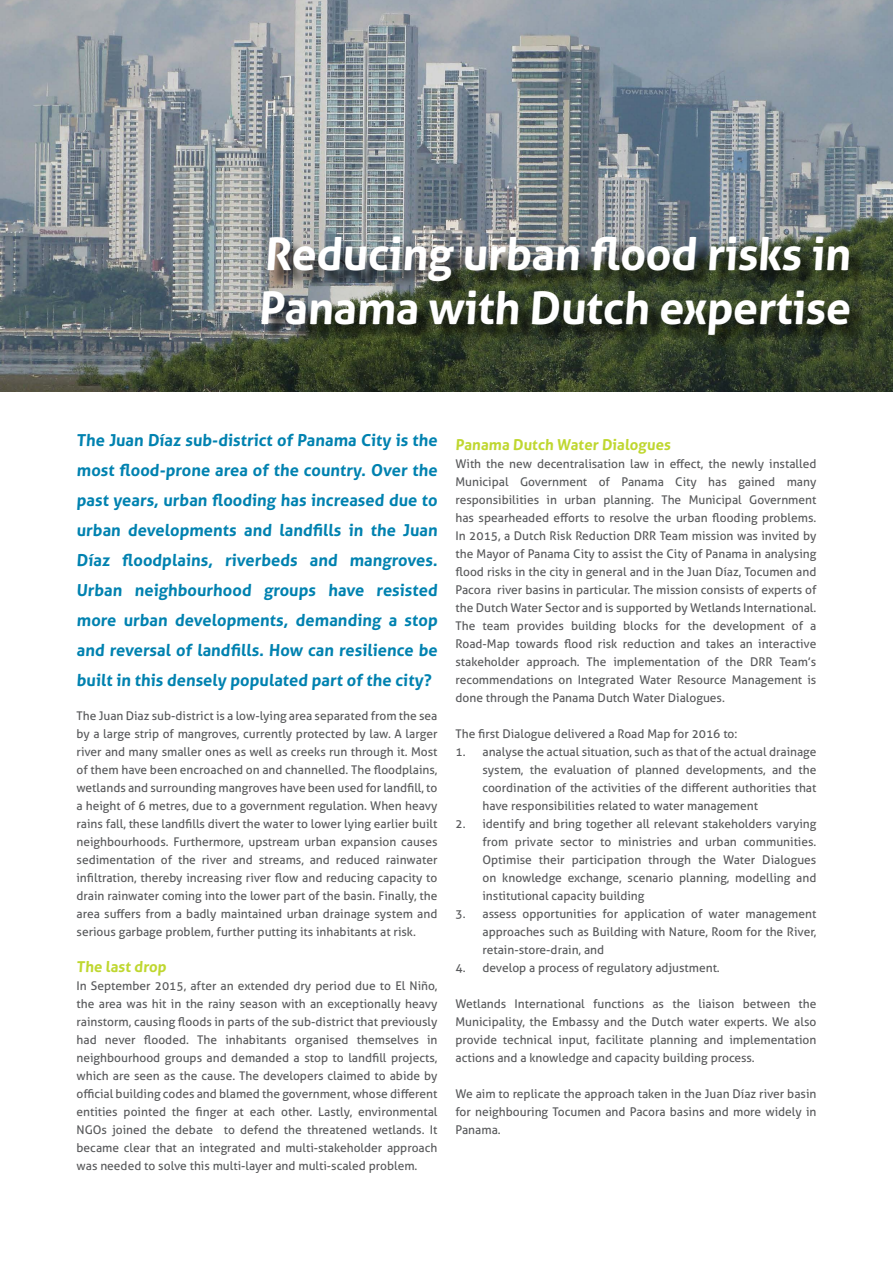
<style>
.page{position:relative;width:893px;height:1263px;background:#fff}
.page>*{position:absolute;margin:0;border:0;box-sizing:border-box;transform-origin:0 0}
.t1{font:700 45px/54px "Aller";color:#fff}
.t2{font:700 16.5px/30px "Aller";color:#0082b0;text-align:justify}
.t3{font:700 15px "Aller";color:#bfd730}
.t4{font:12px/18px "Aller";color:#58595b;text-align:justify}
</style>
<div class="page">
<img style="left:0;top:0;width:893px;height:391px">
<div style="left:264px;top:239px;width:604px;height:114px;background:#000;opacity:.75"></div>
<h1 class="t1" style="left:259px;top:227px;width:597px">Reducing urban flood risks in<br>Panama with Dutch expertise</h1>
<p class="t2" style="left:77px;top:425px;width:364px">The Juan Díaz sub-district of Panama City is the most flood-prone area of the country. Over the past years, urban flooding has increased due to urban developments and landfills in the Juan Díaz floodplains, riverbeds and mangroves.<br>Urban neighbourhood groups have resisted more urban developments, demanding a stop and reversal of landfills. How can resilience be built in this densely populated part of the city?</p>
<p class="t4" style="left:77px;top:707px;width:362px">The Juan Diaz sub-district is a low-lying area separated from the sea by a large strip of mangroves, currently protected by law. A larger river and many smaller ones as well as creeks run through it. Most of them have been encroached on and channelled. The floodplains, wetlands and surrounding mangroves have been used for landfill, to a height of 6 metres, due to a government regulation. When heavy rains fall, these landfills divert the water to lower lying earlier built neighbourhoods. Furthermore, upstream urban expansion causes sedimentation of the river and streams, and reduced rainwater infiltration, thereby increasing river flow and reducing capacity to drain rainwater coming into the lower part of the basin. Finally, the area suffers from a badly maintained urban drainage system and serious garbage problem, further putting its inhabitants at risk.</p>
<p class="t3" style="left:77px;top:957px;width:93px">The last drop</p>
<p class="t4" style="left:77px;top:977px;width:362px">In September 2015, after an extended dry period due to El Niño, the area was hit in the rainy season with an exceptionally heavy rainstorm, causing floods in parts of the sub-district that previously had never flooded. The inhabitants organised themselves in neighbourhood groups and demanded a stop to landfill projects, which are seen as the cause. The developers claimed to abide by official building codes and blamed the government, whose different entities pointed the finger at each other. Lastly, environmental NGOs joined the debate to defend the threatened wetlands. It became clear that an integrated and multi-stakeholder approach was needed to solve this multi-layer and multi-scaled problem.</p>
<p class="t3" style="left:455px;top:435px;width:218px">Panama Dutch Water Dialogues</p>
<p class="t4" style="left:455px;top:455px;width:362px">With the new decentralisation law in effect, the newly installed Municipal Government of Panama City has gained many responsibilities in urban planning. The Municipal Government has spearheaded efforts to resolve the urban flooding problems.<br>In 2015, a Dutch Risk Reduction DRR Team mission was invited by the Mayor of Panama City to assist the City of Panama in analysing flood risks in the city in general and in the Juan Díaz, Tocumen and Pacora river basins in particular. The mission consists of experts of the Dutch Water Sector and is supported by Wetlands International.<br>The team provides building blocks for the development of a Road-Map towards flood risk reduction and takes an interactive stakeholder approach. The implementation of the DRR Team’s recommendations on Integrated Water Resource Management is done through the Panama Dutch Water Dialogues.</p>
<p class="t4" style="left:455px;top:725px;width:283px">The first Dialogue delivered a Road Map for 2016 to:</p>
<p class="t4" style="left:482px;top:743px;width:335px;text-indent:-27px">1. analyse the actual situation, such as that of the actual drainage system, the evaluation of planned developments, and the coordination of the activities of the different authorities that have responsibilities related to water management</p>
<p class="t4" style="left:482px;top:815px;width:335px;text-indent:-27px">2. identify and bring together all relevant stakeholders varying from private sector to ministries and urban communities.<br>Optimise their participation through the Water Dialogues on knowledge exchange, scenario planning, modelling and institutional capacity building</p>
<p class="t4" style="left:482px;top:905px;width:335px;text-indent:-27px">3. assess opportunities for application of water management approaches such as Building with Nature, Room for the River, retain-store-drain, and</p>
<p class="t4" style="left:455px;top:959px;width:266px">4. develop a process of regulatory adjustment.</p>
<p class="t4" style="left:455px;top:995px;width:362px">Wetlands International functions as the liaison between the Municipality, the Embassy and the Dutch water experts. We also provide technical input, facilitate planning and implementation actions and a knowledge and capacity building process.</p>
<p class="t4" style="left:455px;top:1085px;width:362px">We aim to replicate the approach taken in the Juan Díaz river basin for neighbouring Tocumen and Pacora basins and more widely in Panama.</p>
</div>
